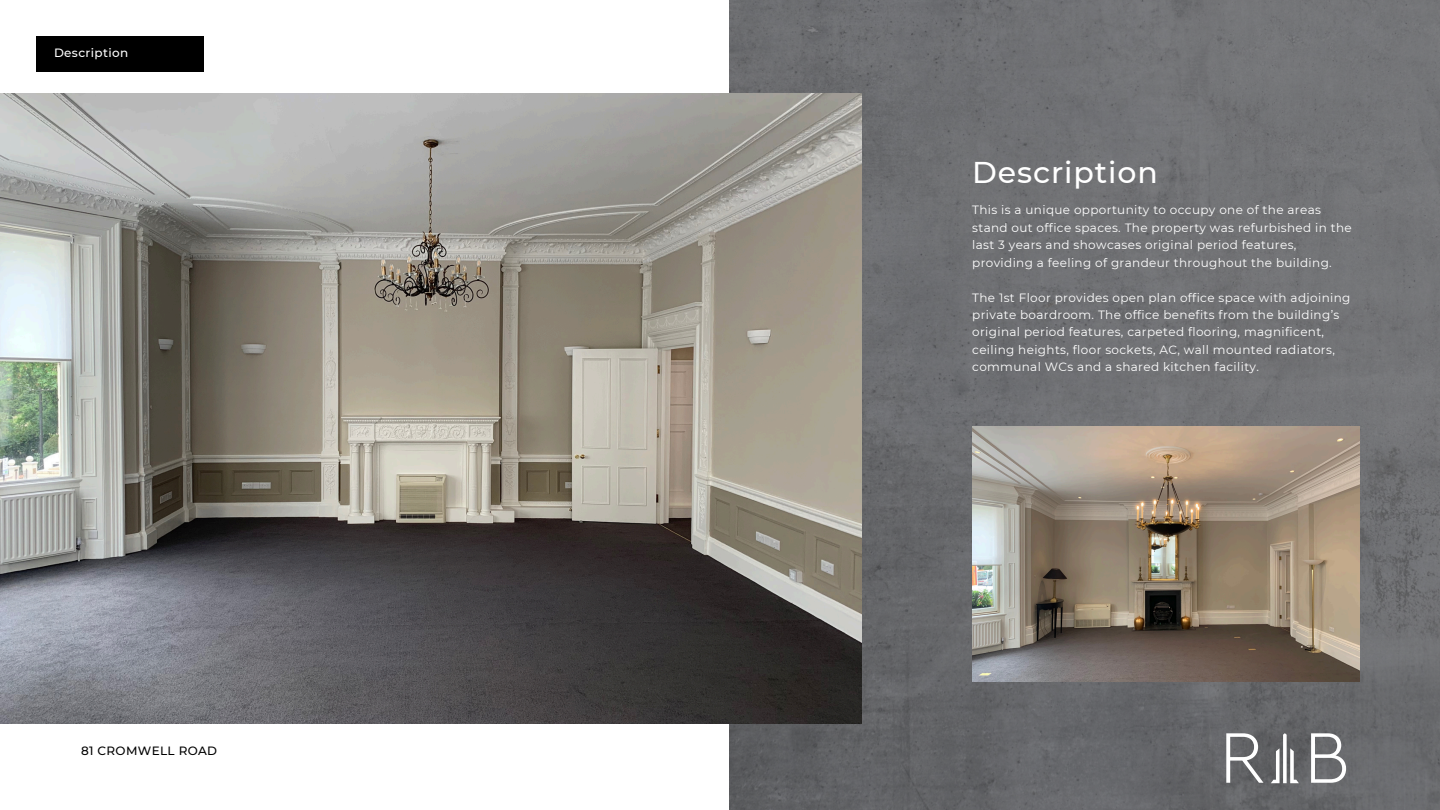
<style>
.page{position:relative;width:1440px;height:810px;background:#fff}
.page>*{position:absolute;margin:0;border:0;box-sizing:border-box;transform-origin:0 0}
.t1{font:500 30px "Montserrat";letter-spacing:.03em;color:#fff}
.t2{font:12px/17.4px "Montserrat";letter-spacing:.03em;color:#fff}
.t3{font:500 12px "Montserrat";letter-spacing:.03em;color:#000}
.t4{font:500 12px "Montserrat";letter-spacing:.03em;color:#fff}
</style>
<div class="page">
<div style="left:36px;top:36px;width:168px;height:36px;background:#000"></div>
<div style="left:729px;top:0;width:711px;height:810px;background:linear-gradient(to bottom,#747578,#666669)"></div>
<img style="left:0;top:93px;width:861px;height:630px">
<svg style="left:1226px;top:733px;width:120px;height:50px"></svg>
<img style="left:972px;top:427px;width:387px;height:254px">
<p class="t4" style="left:54px;top:46px;width:76px">Description</p>
<p class="t3" style="left:81px;top:743px;width:138px">81 CROMWELL ROAD</p>
<p class="t1" style="left:972px;top:154px;width:187px">Description</p>
<p class="t2" style="left:972px;top:201px;width:381px">This is a unique opportunity to occupy one of the areas stand out office spaces. The property was refurbished in the last 3 years and showcases original period features, providing a feeling of grandeur throughout the building.</p>
<p class="t2" style="left:972px;top:289px;width:380px">The 1st Floor provides open plan office space with adjoining private boardroom. The office benefits from the building’s original period features, carpeted flooring, magnificent, ceiling heights, floor sockets, AC, wall mounted radiators, communal WCs and a shared kitchen facility.</p>
</div>
